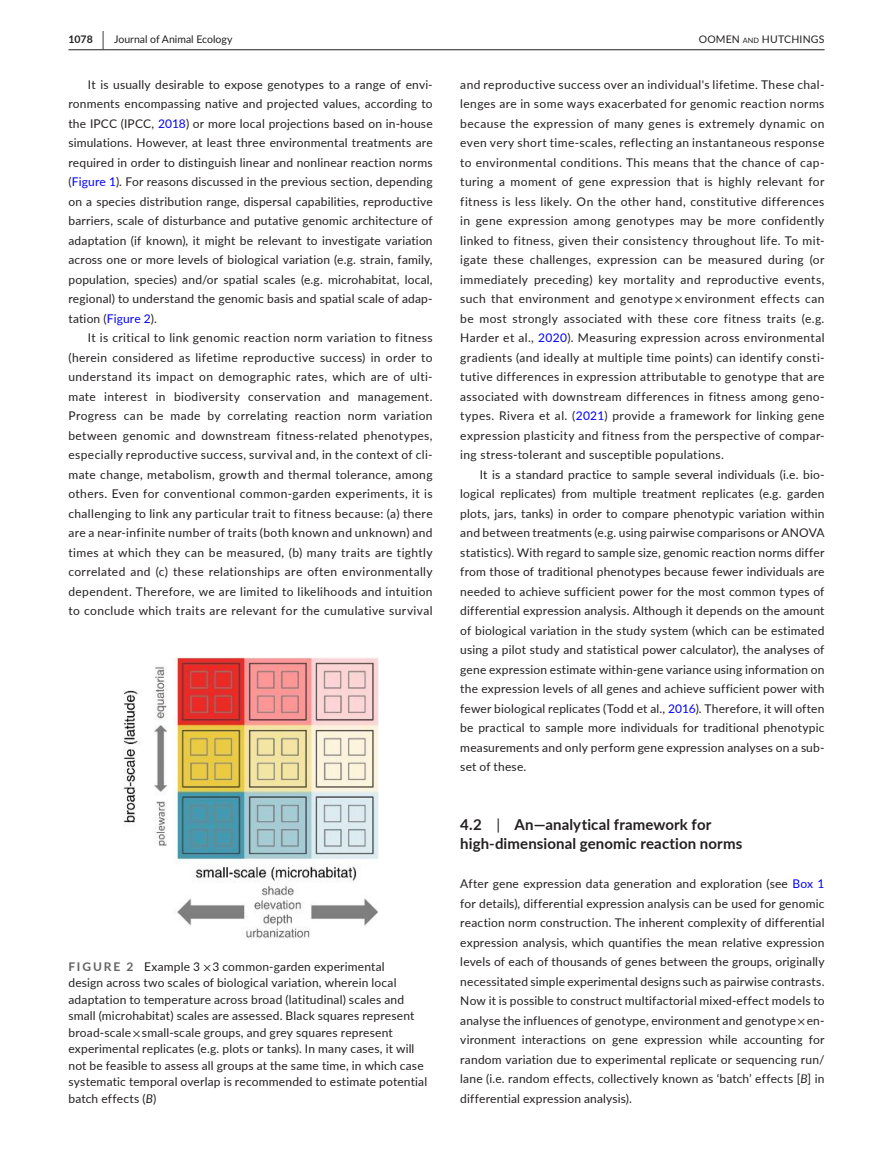
<style>
.page{position:relative;width:893px;height:1174px;background:#fff}
.page>*{position:absolute;margin:0;border:0;box-sizing:border-box;transform-origin:0 0}
.t1{font:700 15px/19.5px "Lato";letter-spacing:.01em;color:#231f20}
.t2{font:12px/19.5px "Lato";letter-spacing:.015em;color:#231f20;text-align:justify}
.t3{font:10.5px "Lato";color:#231f20}
.t4{font:10.5px "Lato";letter-spacing:.015em;color:#231f20}
.t5{font:700 10.5px "Lato";color:#231f20}
.s1{font-size:19.5px}
.s2{font-size:7.35px}
.s3{color:#00f}
.s4{font-family:"STIX"}
.s5{font-weight:700;color:#636366}
.s6{font-style:italic}
.s7{font-weight:400}
</style>
<div class="page">
<hr style="left:68px;top:49px;width:756px;height:1px;background:#231f20">
<img style="left:123px;top:657px;width:255px;height:281px">
<p class="t5" style="left:68px;top:31px;width:37px">1078 <span class="s1">|</span></p>
<p class="t3" style="left:114px;top:31px;width:120px">Journal of Animal Ecology</p>
<p class="t4" style="left:699px;top:31px;width:127px">OOMEN <span class="s2">an d</span> HUTCHINGS</p>
<p class="t2" style="left:68px;top:74px;width:366px;text-indent:20px">It is usually desirable to expose genotypes to a range of envi&shy;ronments encompassing native and projected values, according to the IPCC (IPCC, <span class="s3">2018</span>) or more local projections based on in-house simulations. However, at least three environmental treatments are required in order to distinguish linear and nonlinear reaction norms (<span class="s3">Figure 1</span>). For reasons discussed in the previous section, depending on a species distribution range, dispersal capabilities, reproductive barriers, scale of disturbance and putative genomic architecture of adaptation (if known), it might be relevant to investigate variation across one or more levels of biological variation (e.g. strain, family, population, species) and/or spatial scales (e.g. microhabitat, local, regional) to understand the genomic basis and spatial scale of adap&shy;tation (<span class="s3">Figure 2</span>).</p>
<p class="t2" style="left:68px;top:327px;width:366px;text-indent:20px">It is critical to link genomic reaction norm variation to fitness (herein considered as lifetime reproductive success) in order to understand its impact on demographic rates, which are of ulti&shy;mate interest in biodiversity conservation and management.<br>Progress can be made by correlating reaction norm variation between genomic and downstream fitness-related phenotypes, especially reproductive success, survival and, in the context of cli&shy;mate change, metabolism, growth and thermal tolerance, among others. Even for conventional common-garden experiments, it is challenging to link any particular trait to fitness because: (a) there are a near-infinite number of traits (both known and unknown) and times at which they can be measured, (b) many traits are tightly correlated and (c) these relationships are often environmentally dependent. Therefore, we are limited to likelihoods and intuition to conclude which traits are relevant for the cumulative survival</p>
<p class="t2" style="left:460px;top:74px;width:366px">and reproductive success over an individual's lifetime. These chal&shy;lenges are in some ways exacerbated for genomic reaction norms because the expression of many genes is extremely dynamic on even very short time-scales, reflecting an instantaneous response to environmental conditions. This means that the chance of cap&shy;turing a moment of gene expression that is highly relevant for fitness is less likely. On the other hand, constitutive differences in gene expression among genotypes may be more confidently linked to fitness, given their consistency throughout life. To mit&shy;igate these challenges, expression can be measured during (or immediately preceding) key mortality and reproductive events, such that environment and genotype <span class="s4">×</span> environment effects can be most strongly associated with these core fitness traits (e.g.<br>Harder et al., <span class="s3">2020</span>). Measuring expression across environmental gradients (and ideally at multiple time points) can identify consti&shy;tutive differences in expression attributable to genotype that are associated with downstream differences in fitness among geno&shy;types. Rivera et al. (<span class="s3">2021</span>) provide a framework for linking gene expression plasticity and fitness from the perspective of compar&shy;ing stress-tolerant and susceptible populations.</p>
<p class="t2" style="left:460px;top:464px;width:366px;text-indent:20px">It is a standard practice to sample several individuals (i.e. bio&shy;logical replicates) from multiple treatment replicates (e.g. garden plots, jars, tanks) in order to compare phenotypic variation within and between treatments (e.g. using pairwise comparisons or ANOVA statistics). With regard to sample size, genomic reaction norms differ from those of traditional phenotypes because fewer individuals are needed to achieve sufficient power for the most common types of differential expression analysis. Although it depends on the amount of biological variation in the study system (which can be estimated using a pilot study and statistical power calculator), the analyses of gene expression estimate within-gene variance using information on the expression levels of all genes and achieve sufficient power with fewer biological replicates (Todd et al., <span class="s3">2016</span>). Therefore, it will often be practical to sample more individuals for traditional phenotypic measurements and only perform gene expression analyses on a sub&shy;set of these.</p>
<p class="t2" style="left:68px;top:957px;width:360px;line-height:16.5px;text-align:left"><span class="s5">FIGURE 2</span> Example 3 <span class="s4">×</span> 3 common-garden experimental<br>design across two scales of biological variation, wherein local adaptation to temperature across broad (latitudinal) scales and small (microhabitat) scales are assessed. Black squares represent broad-scale <span class="s4">×</span> small-scale groups, and grey squares represent experimental replicates (e.g. plots or tanks). In many cases, it will not be feasible to assess all groups at the same time, in which case systematic temporal overlap is recommended to estimate potential batch effects (<span class="s6">B</span>)</p>
<p class="t1" style="left:460px;top:814px;width:283px">4.2 <span class="s7">|</span> An—analytical framework for high-dimensional genomic reaction norms</p>
<p class="t2" style="left:460px;top:873px;width:366px">After gene expression data generation and exploration (see <span class="s3">Box 1 </span>for details), differential expression analysis can be used for genomic reaction norm construction. The inherent complexity of differential expression analysis, which quantifies the mean relative expression levels of each of thousands of genes between the groups, originally necessitated simple experimental designs such as pairwise contrasts.<br>Now it is possible to construct multifactorial mixed-effect models to analyse the influences of genotype, environment and genotype <span class="s4">×</span> en&shy;vironment interactions on gene expression while accounting for random variation due to experimental replicate or sequencing run/ lane (i.e. random effects, collectively known as ‘batch’ effects [<span class="s6">B</span>] in differential expression analysis).</p>
</div>
